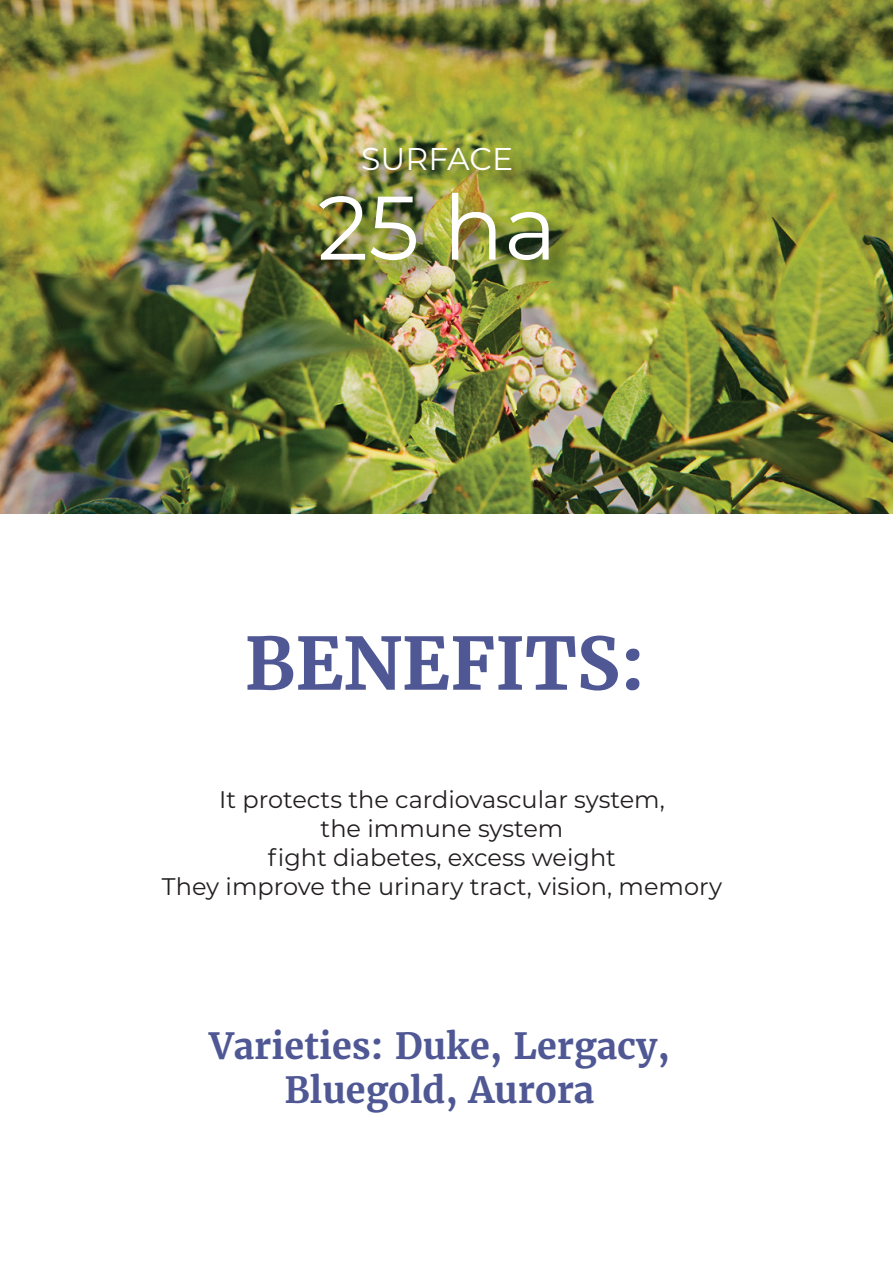
<style>
.page{position:relative;width:893px;height:1263px;background:#fff}
.page>*{position:absolute;margin:0;border:0;box-sizing:border-box;transform-origin:0 0}
.t1{font:90px "Montserrat";color:#fff}
.t2{font:700 72px "Merriweather";color:#4f5894}
.t3{font:700 36px/43.2px "Merriweather";color:#4f5894;text-align:center}
.t4{font:31.5px "Montserrat";color:#fff}
.t5{font:24px/28.8px "Montserrat";color:#231f20;text-align:center}
</style>
<div class="page">
<img style="left:0;top:1px;width:893px;height:513px">
<img style="left:305px;top:17px;width:285px;height:389px">
<h3 class="t4" style="left:361px;top:137px;width:153px">SURFACE</h3>
<h1 class="t1" style="left:317px;top:166px;width:241px">25 ha</h1>
<h2 class="t2" style="left:244px;top:618px;width:402px">BENEFITS:</h2>
<p class="t5" style="left:162px;top:785px;width:562px">It protects the cardiovascular system,<br>the immune system<br>fight diabetes, excess weight<br>They improve the urinary tract, vision, memory</p>
<h3 class="t3" style="left:209px;top:1025px;width:462px">Varieties: Duke, Lergacy,<br>Bluegold, Aurora</h3>
</div>
